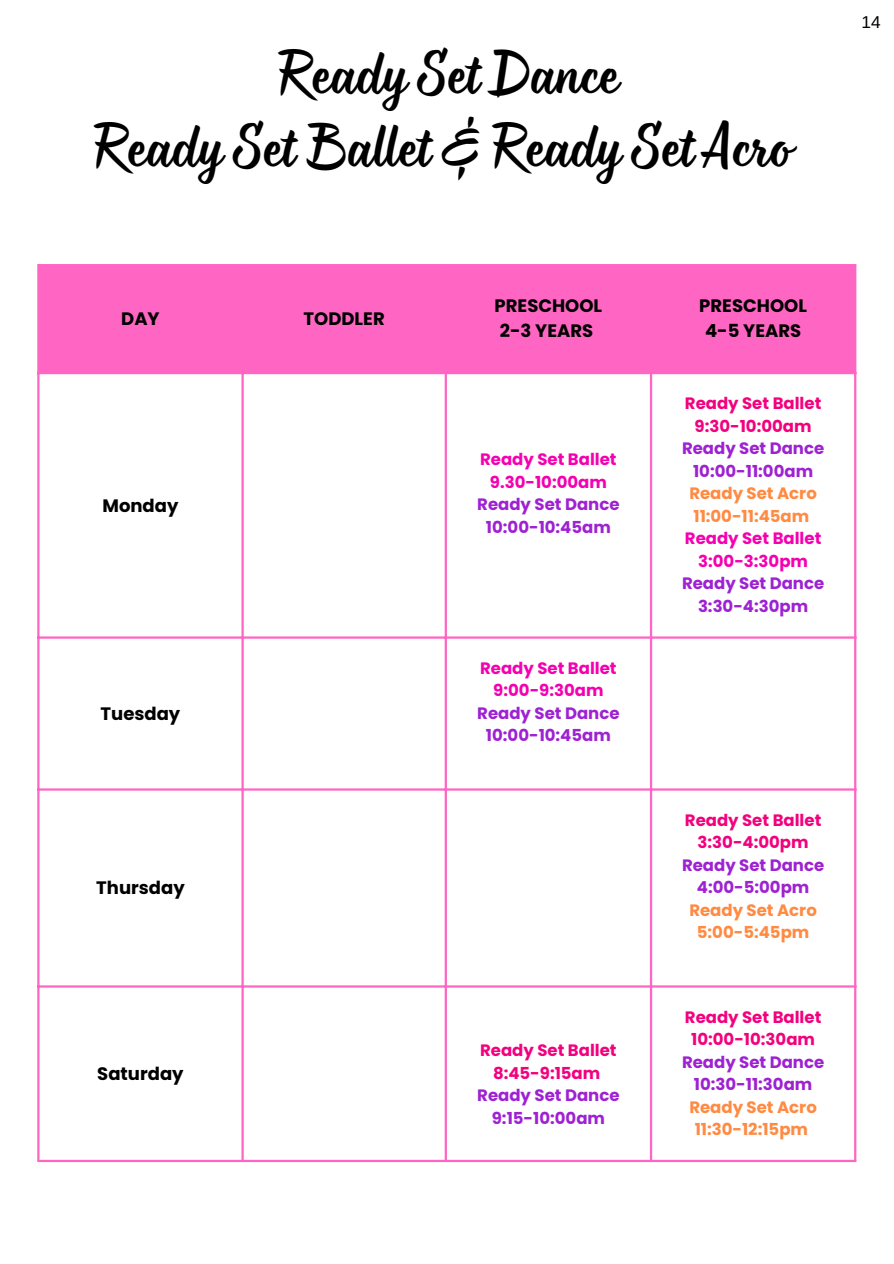
<style>
.page{position:relative;width:894px;height:1264px;background:#fff}
.page>*{position:absolute;margin:0;border:0;box-sizing:border-box;transform-origin:0 0}
.t1{font:47.25px/73.2px "Monarda";color:#000;text-align:center}
.t2{font:700 18px "Poppins";color:#000}
.t3{font:17.25px "Arimo";color:#000}
.t4{font:700 16.5px "Poppins";color:#9e21d2}
.t5{font:700 16.5px/22.5px "Poppins";color:#f3007e;text-align:center}
.t6{font:700 16.5px/22.5px "Poppins";color:#f500b0;text-align:center}
.t7{font:700 16.5px "Poppins";color:#ff8a42}
</style>
<div class="page">
<div style="left:39px;top:266px;width:814px;height:106px;background:#ff66c4"></div>
<hr style="left:37px;top:266px;width:2px;height:893px;background:#ff66c4">
<hr style="left:241px;top:266px;width:3px;height:893px;background:#ff66c4">
<hr style="left:444px;top:266px;width:3px;height:893px;background:#ff66c4">
<hr style="left:649px;top:266px;width:3px;height:893px;background:#ff66c4">
<hr style="left:853px;top:266px;width:3px;height:893px;background:#ff66c4">
<hr style="left:37px;top:264px;width:819px;height:2px;background:#ff66c4">
<hr style="left:37px;top:372px;width:819px;height:2px;background:#ff66c4">
<hr style="left:37px;top:636px;width:819px;height:2px;background:#ff66c4">
<hr style="left:37px;top:788px;width:819px;height:2px;background:#ff66c4">
<hr style="left:37px;top:985px;width:819px;height:2px;background:#ff66c4">
<hr style="left:37px;top:1159px;width:819px;height:3px;background:#ff66c4">
<p class="t1" style="left:92px;top:40px;width:699px">Ready Set Dance<br>Ready Set Ballet &amp; Ready Set Acro</p>
<p class="t3" style="left:861px;top:13px;width:21px">14</p>
<h1 class="t2" style="left:121px;top:306px;width:40px">DAY</h1>
<p class="t2" style="left:303px;top:306px;width:83px">TODDLER</p>
<p class="t2" style="left:102px;top:492px;width:77px">Monday</p>
<p class="t2" style="left:101px;top:700px;width:81px">Tuesday</p>
<p class="t2" style="left:96px;top:875px;width:90px">Thursday</p>
<p class="t2" style="left:97px;top:1060px;width:88px">Saturday</p>
<p class="t2" style="left:494px;top:293px;width:109px">PRESCHOOL</p>
<p class="t2" style="left:499px;top:318px;width:95px">2-3 YEARS</p>
<p class="t6" style="left:480px;top:448px;width:138px">Ready Set Ballet<br>9.30-10:00am</p>
<p class="t4" style="left:477px;top:493px;width:144px">Ready Set Dance</p>
<p class="t4" style="left:486px;top:515px;width:126px">10:00-10:45am</p>
<p class="t6" style="left:480px;top:656px;width:138px">Ready Set Ballet</p>
<p class="t6" style="left:493px;top:679px;width:112px">9:00-9:30am</p>
<p class="t4" style="left:477px;top:701px;width:144px">Ready Set Dance</p>
<p class="t4" style="left:486px;top:723px;width:126px">10:00-10:45am</p>
<p class="t5" style="left:480px;top:1039px;width:138px">Ready Set Ballet</p>
<p class="t5" style="left:493px;top:1061px;width:109px">8:45-9:15am</p>
<p class="t4" style="left:477px;top:1083px;width:144px">Ready Set Dance</p>
<p class="t4" style="left:491px;top:1106px;width:115px">9:15-10:00am</p>
<p class="t2" style="left:699px;top:293px;width:109px">PRESCHOOL</p>
<p class="t2" style="left:704px;top:318px;width:98px">4-5 YEARS</p>
<p class="t5" style="left:684px;top:392px;width:138px">Ready Set Ballet<br>9:30-10:00am</p>
<p class="t4" style="left:681px;top:437px;width:144px">Ready Set Dance</p>
<p class="t4" style="left:693px;top:459px;width:121px">10:00-11:00am</p>
<p class="t7" style="left:689px;top:482px;width:129px">Ready Set Acro</p>
<p class="t7" style="left:693px;top:504px;width:117px">11:00-11:45am</p>
<p class="t6" style="left:684px;top:527px;width:138px">Ready Set Ballet</p>
<p class="t6" style="left:698px;top:549px;width:111px">3:00-3:30pm</p>
<p class="t4" style="left:681px;top:572px;width:144px">Ready Set Dance</p>
<p class="t4" style="left:697px;top:594px;width:112px">3:30-4:30pm</p>
<p class="t5" style="left:684px;top:808px;width:138px">Ready Set Ballet</p>
<p class="t5" style="left:697px;top:831px;width:112px">3:30-4:00pm</p>
<p class="t4" style="left:681px;top:853px;width:144px">Ready Set Dance</p>
<p class="t4" style="left:696px;top:875px;width:114px">4:00-5:00pm</p>
<p class="t7" style="left:689px;top:898px;width:129px">Ready Set Acro</p>
<p class="t7" style="left:696px;top:920px;width:114px">5:00-5:45pm</p>
<p class="t5" style="left:684px;top:1005px;width:138px">Ready Set Ballet</p>
<p class="t5" style="left:691px;top:1027px;width:125px">10:00-10:30am</p>
<p class="t4" style="left:681px;top:1050px;width:144px">Ready Set Dance</p>
<p class="t4" style="left:693px;top:1072px;width:120px">10:30-11:30am</p>
<p class="t7" style="left:689px;top:1095px;width:129px">Ready Set Acro</p>
<p class="t7" style="left:694px;top:1117px;width:115px">11:30-12:15pm</p>
</div>
